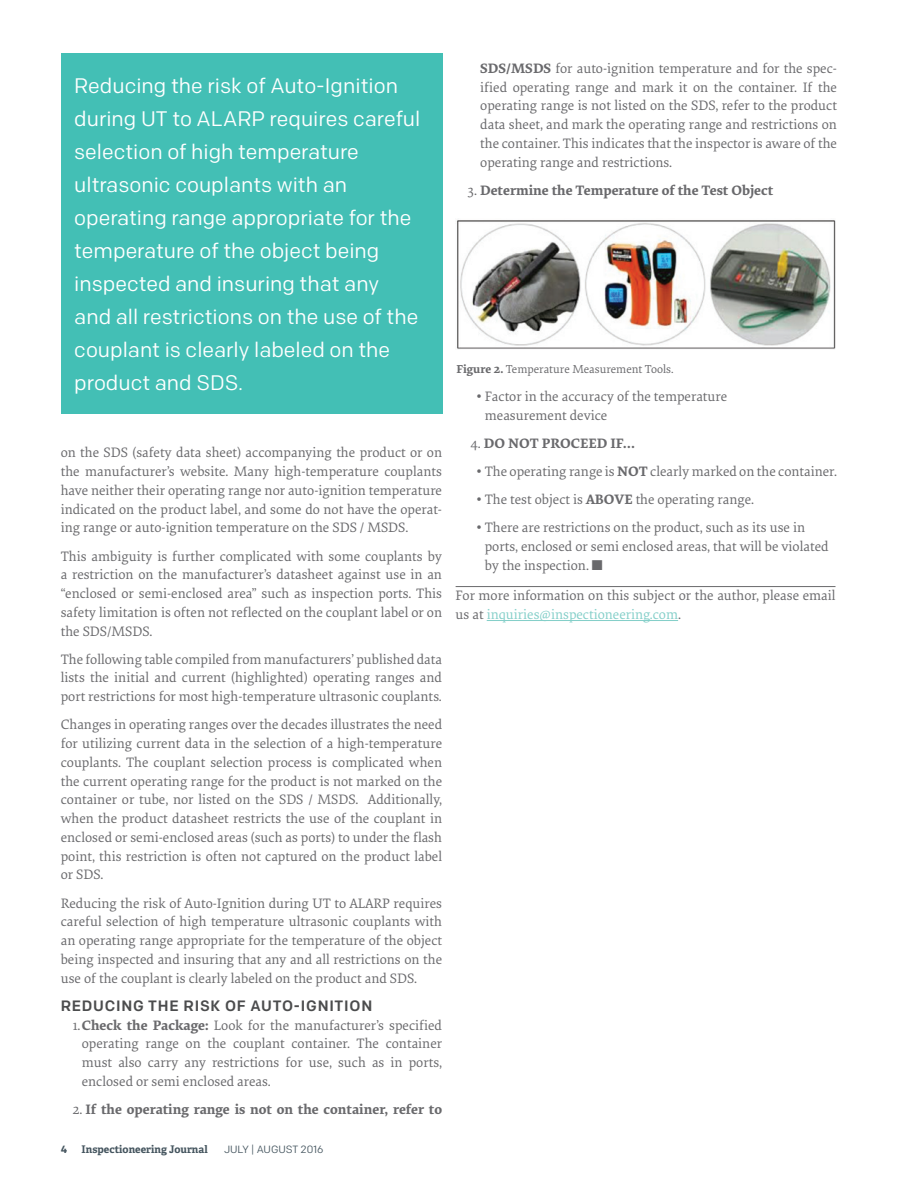
<style>
.page{position:relative;width:918px;height:1188px;background:#fff}
.page>*{position:absolute;margin:0;border:0;box-sizing:border-box;transform-origin:0 0}
.t1{font:21px/33px "Colfax";color:#fff}
.Body_Copy{font:500 15px "Colfax";letter-spacing:.05em;color:#4b4c4d}
.Body_Copy-2{font:14.25px/18.8px "Elena";color:#69696c;text-align:justify}
.Body_Copy-3{font:700 14.25px "Elena";color:#69696c}
.Body_Copy-4{font:12px "Elena";color:#69696c}
.t2{font:700 10.5px "Adelle";color:#45555f}
.t3{font:10.5px "Colfax";color:#45555f}
.t4{font:700 10.5px "Colfax";color:#45555f}
.s1{font-weight:700}
.s2{font-weight:400}
.s3{color:#84cfc9}
</style>
<div class="page">
<img style="left:456px;top:220px;width:380px;height:129px">
<div style="left:61px;top:54px;width:381px;height:360px;background:#43bfb5"></div>
<hr style="left:456px;top:586px;width:380px;height:1px;background:#69696c">
<hr style="left:487px;top:620px;width:191px;height:1px;background:#84cfc9">
<p class="t1" style="left:74px;top:69px;width:348px">Reducing the risk of Auto-Ignition during UT to ALARP requires careful selection of high temperature ultrasonic couplants with an operating range appropriate for the temperature of the object being inspected and insuring that any and all restrictions on the use of the couplant is clearly labeled on the product and SDS.</p>
<p class="Body_Copy-2" style="left:61px;top:443px;width:383px">on the SDS (safety data sheet) accompanying the product or on the manufacturer’s website. Many high-temperature couplants have neither their operating range nor auto-ignition temperature indicated on the product label, and some do not have the operat&shy;ing range or auto-ignition temperature on the SDS / MSDS.</p>
<p class="Body_Copy-2" style="left:61px;top:546px;width:383px">This ambiguity is further complicated with some couplants by a restriction on the manufacturer’s datasheet against use in an “enclosed or semi-enclosed area” such as inspection ports. This safety limitation is often not reflected on the couplant label or on the SDS/MSDS.</p>
<p class="Body_Copy-2" style="left:61px;top:649px;width:383px">The following table compiled from manufacturers’ published data lists the initial and current (highlighted) operating ranges and port restrictions for most high-temperature ultrasonic couplants.</p>
<p class="Body_Copy-2" style="left:61px;top:715px;width:383px">Changes in operating ranges over the decades illustrates the need for utilizing current data in the selection of a high-temperature couplants. The couplant selection process is complicated when the current operating range for the product is not marked on the container or tube, nor listed on the SDS / MSDS. Additionally, when the product datasheet restricts the use of the couplant in enclosed or semi-enclosed areas (such as ports) to under the flash point, this restriction is often not captured on the product label or SDS.</p>
<p class="Body_Copy-2" style="left:61px;top:893px;width:383px">Reducing the risk of Auto-Ignition during UT to ALARP requires careful selection of high temperature ultrasonic couplants with an operating range appropriate for the temperature of the object being inspected and insuring that any and all restrictions on the use of the couplant is clearly labeled on the product and SDS.</p>
<p class="Body_Copy" style="left:61px;top:996px;width:313px">REDUCING THE RISK OF AUTO-IGNITION</p>
<p class="Body_Copy-2" style="left:82px;top:1015px;width:362px;text-indent:-9px">1.<span class="s1">Check the Package:</span> Look for the manufacturer’s specified operating range on the couplant container. The container must also carry any restrictions for use, such as in ports, enclosed or semi enclosed areas.</p>
<p class="Body_Copy-3" style="left:73px;top:1099px;width:371px"><span class="s2">2.</span> If the operating range is not on the container, refer to</p>
<p class="t4" style="left:61px;top:1143px;width:8px">4</p>
<p class="t2" style="left:82px;top:1143px;width:128px">Inspectioneering Journal</p>
<p class="t3" style="left:224px;top:1143px;width:101px">JULY | AUGUST 2016</p>
<p class="Body_Copy-2" style="left:480px;top:58px;width:358px"><span class="s1">SDS/MSDS</span> for auto-ignition temperature and for the spec&shy;ified operating range and mark it on the container. If the operating range is not listed on the SDS, refer to the product data sheet, and mark the operating range and restrictions on the container. This indicates that the inspector is aware of the operating range and restrictions.</p>
<p class="Body_Copy-3" style="left:468px;top:179px;width:307px"><span class="s2">3.</span> Determine the Temperature of the Test Object</p>
<p class="Body_Copy-4" style="left:456px;top:361px;width:219px"><span class="s1">Figure 2.</span> Temperature Measurement Tools.</p>
<p class="Body_Copy-2" style="left:485px;top:386px;width:244px;text-indent:-8px">• Factor in the accuracy of the temperature measurement device</p>
<p class="Body_Copy-3" style="left:471px;top:433px;width:166px"><span class="s2">4.</span> DO NOT PROCEED IF…</p>
<p class="Body_Copy-2" style="left:477px;top:462px;width:362px">• The operating range is <span class="s1">NOT</span> clearly marked on the container.</p>
<p class="Body_Copy-2" style="left:477px;top:490px;width:279px">• The test object is <span class="s1">ABOVE</span> the operating range.</p>
<p class="Body_Copy-2" style="left:485px;top:518px;width:345px;text-align:left;text-indent:-8px">• There are restrictions on the product, such as its use in ports, enclosed or semi enclosed areas, that will be violated by the inspection. ■</p>
<p class="Body_Copy-2" style="left:456px;top:586px;width:381px">For more information on this subject or the author, please email us at <span class="s3">inquiries@inspectioneering.com</span>.</p>
</div>
